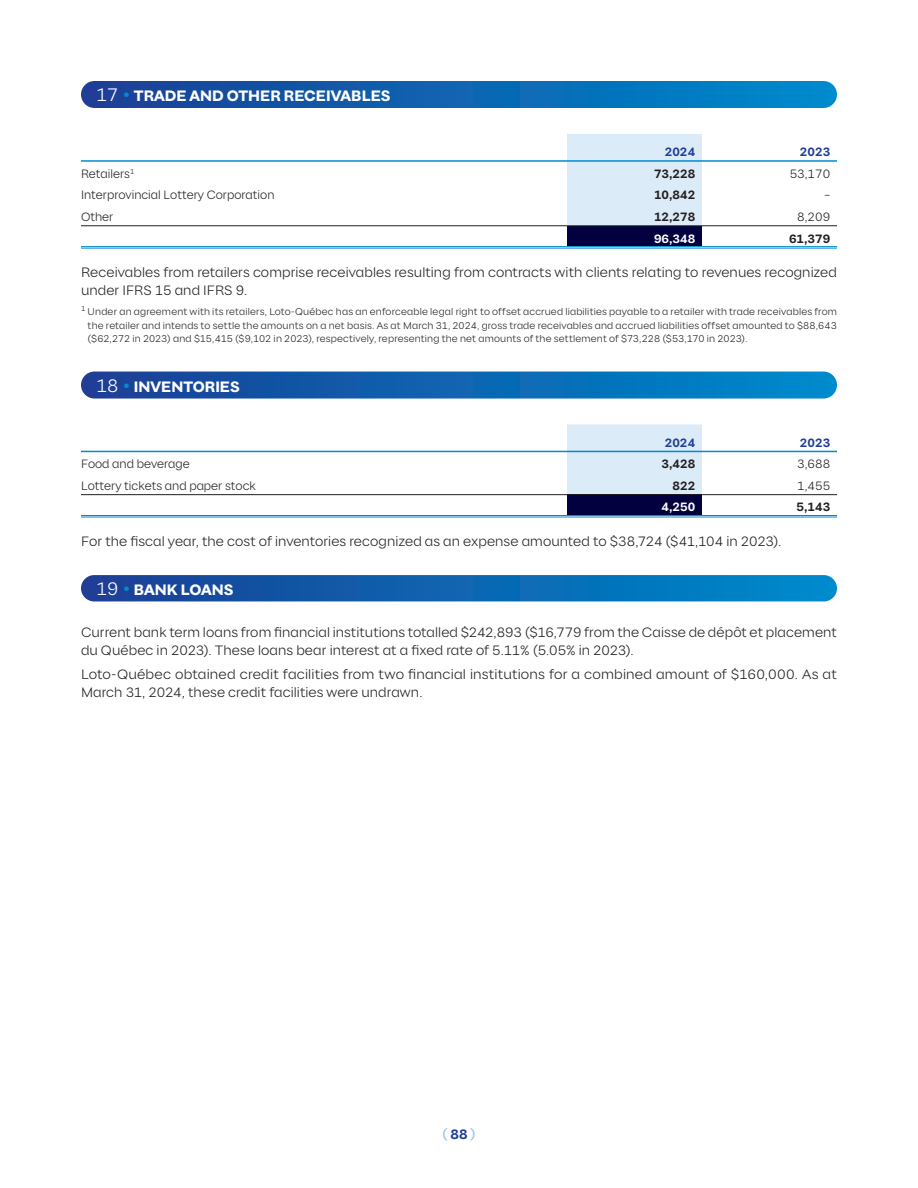
<style>
.page{position:relative;width:918px;height:1188px;background:#fff}
.page>*{position:absolute;margin:0;border:0;box-sizing:border-box;transform-origin:0 0}
.Sous-titre_dégradé{font:700 15px "Loto Qc";color:#fff}
.Texte_courant_-_Justifié{font:300 13.5px/18px "Loto Qc";letter-spacing:.005em;color:#231f20}
.t1{font:13.5px "Loto Qc";color:#8fc3e9}
.Texte_-_Tableau{font:300 12px "Loto Qc";color:#231f20}
.Chiffre_-_Tableau{font:600 12px "Loto Qc";color:#231f20}
.Chiffre_-_Tableau-2{font:300 12px "Loto Qc";color:#231f20}
.Titre_-_Tableau_droit{font:600 12px "Loto Qc";letter-spacing:.01em;color:#203e96}
.Chiffre_-_Tableau-3{font:600 12px "Loto Qc";color:#fff}
.Notes{font:300 9.75px/13.5px "Loto Qc";letter-spacing:.015em;color:#231f20;text-align:justify}
.s1{font-weight:300;font-size:18px}
.s2{font-weight:600;font-size:18px;color:#008ccf}
.s3{font-weight:600;color:#203e96}
</style>
<div class="page">
<div style="left:81px;top:372px;width:756px;height:27px;background:linear-gradient(to right,#1d3e95,#008bcd);border-radius:14px"></div>
<div style="left:567px;top:424px;width:135px;height:70px;background:#dbebf8"></div>
<div style="left:567px;top:495px;width:135px;height:21px;background:#02003e"></div>
<hr style="left:81px;top:494px;width:486px;height:1px;background:#231f20">
<hr style="left:702px;top:494px;width:135px;height:1px;background:#231f20">
<hr style="left:567px;top:494px;width:135px;height:1px;background:#231f20">
<hr style="left:81px;top:451px;width:486px;height:1px;background:#008ccf">
<hr style="left:567px;top:451px;width:135px;height:1px;background:#008ccf">
<hr style="left:702px;top:451px;width:135px;height:1px;background:#008ccf">
<hr style="left:81px;top:515px;width:486px;height:1px;background:#008ccf">
<hr style="left:81px;top:517px;width:486px;height:1px;background:#008ccf">
<hr style="left:567px;top:515px;width:135px;height:1px;background:#008ccf">
<hr style="left:567px;top:517px;width:135px;height:1px;background:#008ccf">
<hr style="left:702px;top:515px;width:135px;height:1px;background:#008ccf">
<hr style="left:702px;top:517px;width:135px;height:1px;background:#008ccf">
<div style="left:81px;top:81px;width:756px;height:27px;background:linear-gradient(to right,#1d3e95,#008bcd);border-radius:14px"></div>
<div style="left:567px;top:226px;width:135px;height:21px;background:#02003e"></div>
<hr style="left:81px;top:226px;width:486px;height:1px;background:#231f20">
<hr style="left:702px;top:226px;width:135px;height:1px;background:#231f20">
<div style="left:567px;top:134px;width:135px;height:92px;background:#dbebf8"></div>
<hr style="left:594px;top:226px;width:108px;height:1px;background:#231f20">
<hr style="left:81px;top:160px;width:486px;height:2px;background:#008ccf">
<hr style="left:567px;top:160px;width:27px;height:2px;background:#008ccf">
<hr style="left:594px;top:160px;width:108px;height:2px;background:#008ccf">
<hr style="left:702px;top:160px;width:135px;height:2px;background:#008ccf">
<hr style="left:81px;top:246px;width:486px;height:1px;background:#008ccf">
<hr style="left:81px;top:248px;width:486px;height:1px;background:#008ccf">
<svg style="left:567px;top:246px;width:27px;height:3px"></svg>
<hr style="left:594px;top:246px;width:108px;height:1px;background:#008ccf">
<hr style="left:594px;top:248px;width:108px;height:1px;background:#008ccf">
<hr style="left:702px;top:246px;width:135px;height:1px;background:#008ccf">
<hr style="left:702px;top:248px;width:135px;height:1px;background:#008ccf">
<div style="left:81px;top:575px;width:756px;height:26px;background:linear-gradient(to right,#1d3e95,#008bcd);border-radius:13px"></div>
<p class="Sous-titre_dégradé" style="left:96px;top:87px;width:296px"><span class="s1">17</span> <span class="s2">•</span> TRADE AND OTHER RECEIVABLES</p>
<p class="Titre_-_Tableau_droit" style="left:665px;top:145px;width:32px">2024</p>
<p class="Titre_-_Tableau_droit" style="left:800px;top:145px;width:32px">2023</p>
<p class="Texte_-_Tableau" style="left:81px;top:166px;width:55px">Retailers<sup>1</sup></p>
<p class="Chiffre_-_Tableau" style="left:654px;top:166px;width:43px">73,228</p>
<p class="Chiffre_-_Tableau-2" style="left:790px;top:166px;width:42px">53,170</p>
<p class="Texte_-_Tableau" style="left:81px;top:188px;width:195px">Interprovincial Lottery Corporation</p>
<p class="Chiffre_-_Tableau" style="left:654px;top:188px;width:43px">10,842</p>
<p class="Chiffre_-_Tableau-2" style="left:824px;top:188px;width:7px">–</p>
<p class="Texte_-_Tableau" style="left:81px;top:210px;width:34px">Other</p>
<p class="Chiffre_-_Tableau" style="left:654px;top:209px;width:43px">12,278</p>
<p class="Chiffre_-_Tableau-2" style="left:797px;top:210px;width:34px">8,209</p>
<p class="Chiffre_-_Tableau-3" style="left:654px;top:231px;width:43px">96,348</p>
<p class="Chiffre_-_Tableau" style="left:789px;top:231px;width:43px">61,379</p>
<p class="Texte_courant_-_Justifié" style="left:81px;top:263px;width:758px">Receivables from retailers comprise receivables resulting from contracts with clients relating to revenues recognized under IFRS 15 and IFRS 9.</p>
<p class="Notes" style="left:88px;top:305px;width:751px;text-indent:-7px"><sup>1</sup> Under an agreement with its retailers, Loto-Québec has an enforceable legal right to offset accrued liabilities payable to a retailer with trade receivables from the retailer and intends to settle the amounts on a net basis. As at March 31, 2024, gross trade receivables and accrued liabilities offset amounted to $88,643 ($62,272 in 2023) and $15,415 ($9,102 in 2023), respectively, representing the net amounts of the settlement of $73,228 ($53,170 in 2023).</p>
<p class="Sous-titre_dégradé" style="left:96px;top:377px;width:145px"><span class="s1">18</span> <span class="s2">•</span> INVENTORIES</p>
<p class="Titre_-_Tableau_droit" style="left:665px;top:435px;width:32px">2024</p>
<p class="Titre_-_Tableau_droit" style="left:800px;top:435px;width:32px">2023</p>
<p class="Texte_-_Tableau" style="left:81px;top:457px;width:110px">Food and beverage</p>
<p class="Chiffre_-_Tableau" style="left:662px;top:457px;width:35px">3,428</p>
<p class="Chiffre_-_Tableau-2" style="left:797px;top:457px;width:34px">3,688</p>
<p class="Texte_-_Tableau" style="left:81px;top:479px;width:176px">Lottery tickets and paper stock</p>
<p class="Chiffre_-_Tableau" style="left:673px;top:478px;width:24px">822</p>
<p class="Chiffre_-_Tableau-2" style="left:797px;top:479px;width:34px">1,455</p>
<p class="Chiffre_-_Tableau-3" style="left:662px;top:500px;width:35px">4,250</p>
<p class="Chiffre_-_Tableau" style="left:797px;top:500px;width:35px">5,143</p>
<p class="Texte_courant_-_Justifié" style="left:81px;top:532px;width:702px">For the fiscal year, the cost of inventories recognized as an expense amounted to $38,724 ($41,104 in 2023).</p>
<p class="Sous-titre_dégradé" style="left:96px;top:580px;width:139px"><span class="s1">19</span> <span class="s2">•</span> BANK LOANS</p>
<p class="Texte_courant_-_Justifié" style="left:81px;top:622px;width:758px">Current bank term loans from financial institutions totalled $242,893 ($16,779 from the Caisse de dépôt et placement du Québec in 2023). These loans bear interest at a fixed rate of 5.11% (5.05% in 2023).</p>
<p class="Texte_courant_-_Justifié" style="left:81px;top:665px;width:757px">Loto-Québec obtained credit facilities from two financial institutions for a combined amount of $160,000. As at<br>March 31, 2024, these credit facilities were undrawn.</p>
<p class="t1" style="left:442px;top:1126px;width:35px">(<span class="s3">88</span>)</p>
</div>
